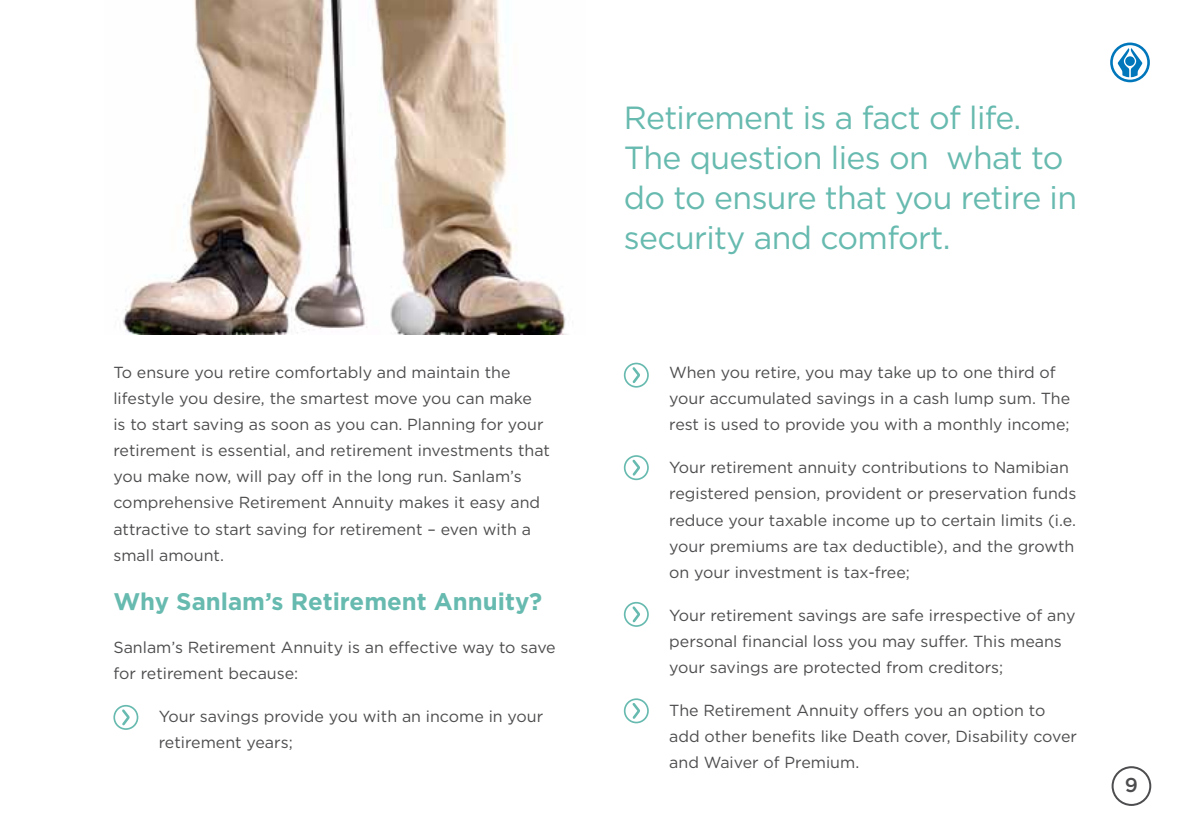
<style>
.page{position:relative;width:1191px;height:840px;background:#fff}
.page>*{position:absolute;margin:0;border:0;box-sizing:border-box;transform-origin:0 0}
.t1{font:32px/40px "Gotham";letter-spacing:-.02em;color:#67baaf}
.t2{font:700 24px "Gotham";color:#67baaf}
.t3{font:500 20px "Gotham";color:#4d4d4f}
.t4{font:16px/26px "Gotham";color:#4d4d4f}
</style>
<div class="page">
<svg style="left:1110px;top:43px;width:39px;height:39px"></svg>
<div style="left:1111px;top:765px;width:40px;height:40px;border:2px solid #4d4d4f;border-radius:50%"></div>
<img style="left:123px;top:0;width:443px;height:334px">
<svg style="left:624px;top:362px;width:25px;height:25px"></svg>
<svg style="left:624px;top:455px;width:25px;height:25px"></svg>
<svg style="left:624px;top:601px;width:25px;height:25px"></svg>
<svg style="left:624px;top:698px;width:25px;height:25px"></svg>
<svg style="left:113px;top:704px;width:25px;height:25px"></svg>
<p class="t4" style="left:113px;top:359px;width:438px">To ensure you retire comfortably and maintain the lifestyle you desire, the smartest move you can make<br>is to start saving as soon as you can. Planning for your retirement is essential, and retirement investments that you make now, will pay off in the long run. Sanlam’s comprehensive Retirement Annuity makes it easy and attractive to start saving for retirement – even with a small amount.</p>
<h2 class="t2" style="left:113px;top:585px;width:430px">Why Sanlam’s Retirement Annuity?</h2>
<p class="t4" style="left:113px;top:633px;width:444px">Sanlam’s Retirement Annuity is an effective way to save for retirement because:</p>
<p class="t4" style="left:159px;top:702px;width:386px">Your savings provide you with an income in your retirement years;</p>
<h1 class="t1" style="left:624px;top:97px;width:455px">Retirement is a fact of life.<br>The question lies on what to do to ensure that you retire in security and comfort.</h1>
<p class="t4" style="left:669px;top:359px;width:402px">When you retire, you may take up to one third of your accumulated savings in a cash lump sum. The rest is used to provide you with a monthly income;</p>
<p class="t4" style="left:669px;top:454px;width:409px">Your retirement annuity contributions to Namibian registered pension, provident or preservation funds reduce your taxable income up to certain limits (i.e. your premiums are tax deductible), and the growth on your investment is tax-free;</p>
<p class="t4" style="left:669px;top:601px;width:408px">Your retirement savings are safe irrespective of any personal financial loss you may suffer. This means your savings are protected from creditors;</p>
<p class="t4" style="left:669px;top:696px;width:409px">The Retirement Annuity offers you an option to add other benefits like Death cover, Disability cover and Waiver of Premium.</p>
<p class="t3" style="left:1124px;top:771px;width:15px">9</p>
</div>
